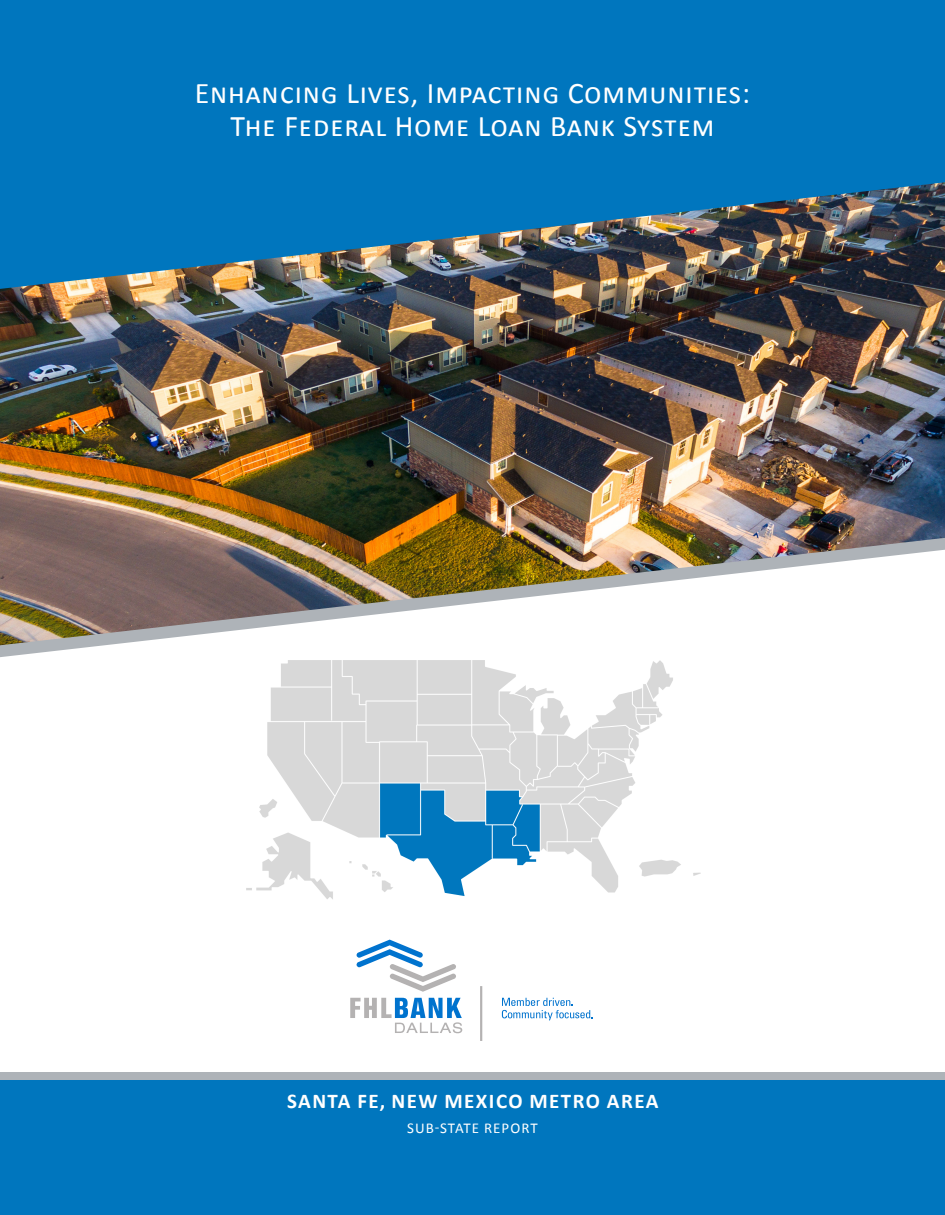
<style>
.page{position:relative;width:945px;height:1215px;background:#fff}
.page>*{position:absolute;margin:0;border:0;box-sizing:border-box;transform-origin:0 0}
.t1{font:30px "Calibri";letter-spacing:.03em;color:#fff}
.t2{font:700 21px "Calibri";letter-spacing:.07em;color:#fff}
.t3{font:15px "Calibri";letter-spacing:.07em;color:#fff}
</style>
<div class="page">
<img style="left:0;top:289px;width:945px;height:249px">
<svg style="left:0;top:0;width:945px;height:289px;background:#1271aa"></svg>
<img style="left:0;top:538px;width:945px;height:119px">
<div style="left:0;top:1076px;width:945px;height:139px;background:#0076be"></div>
<div style="left:0;top:1072px;width:945px;height:8px;background:#aeb3b8"></div>
<img style="left:241px;top:649px;width:463px;height:250px">
<svg style="left:502px;top:998px;width:91px;height:22px"></svg>
<svg style="left:350px;top:998px;width:112px;height:35px"></svg>
<svg style="left:356px;top:940px;width:100px;height:52px"></svg>
<hr style="left:480px;top:986px;width:2px;height:55px;background:#b4b2b2">
<p class="t1" style="left:195px;top:74px;width:557px">Enhancing Lives, Impacting Communities:</p>
<p class="t1" style="left:231px;top:107px;width:485px">The Federal Home Loan Bank System</p>
<p class="t2" style="left:287px;top:1088px;width:373px">SANTA FE, NEW MEXICO METRO AREA</p>
<p class="t3" style="left:407px;top:1118px;width:132px">SUB-STATE REPORT</p>
</div>
